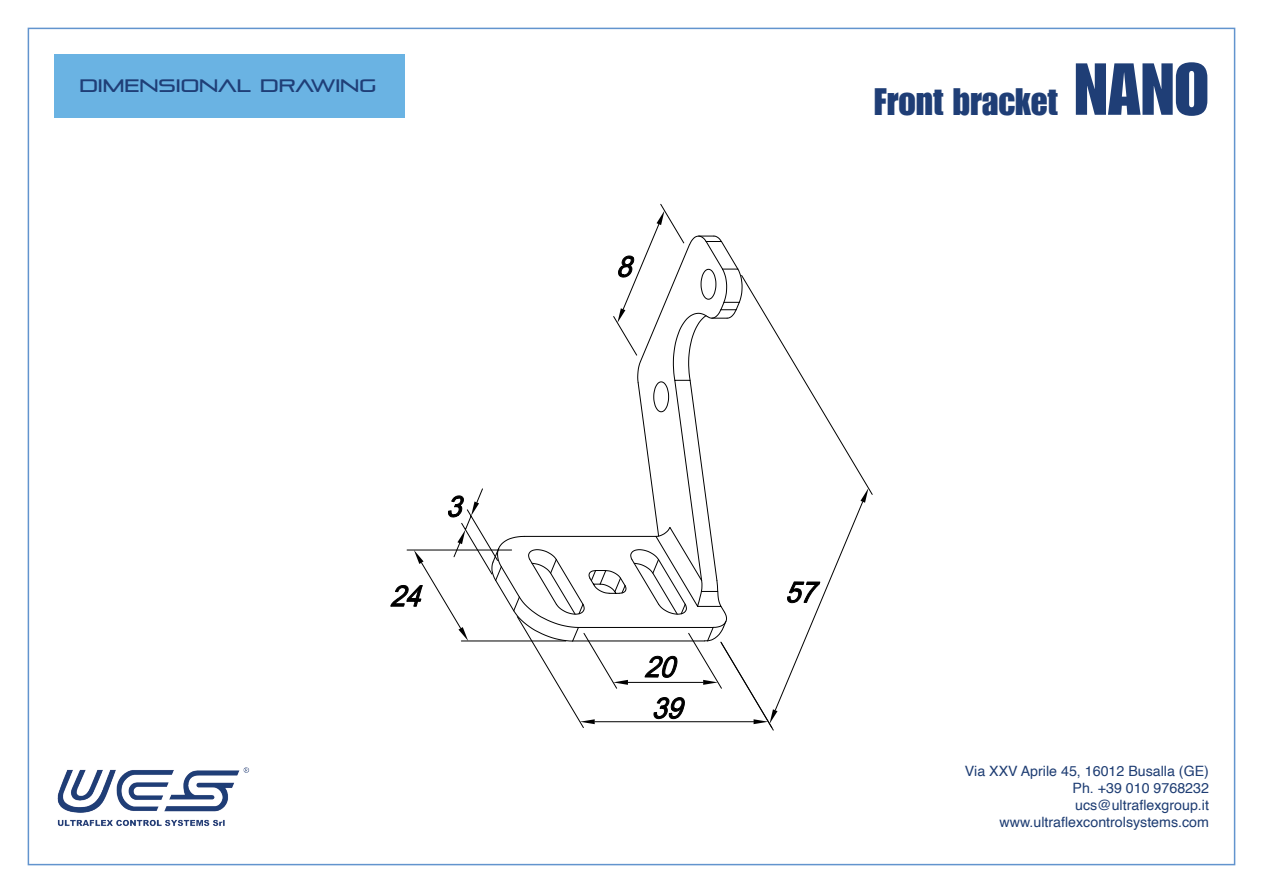
<style>
.page{position:relative;width:1263px;height:893px;background:#fff}
.page>*{position:absolute;margin:0;border:0;box-sizing:border-box;transform-origin:0 0}
.t1{font:72px "Impact";color:#1f3e76}
.t2{font:37.5px "Impact";color:#1f3e76}
.t3{font:18px "Pirulen Rg";color:#1f3e77}
.t4{font:14.25px "Helvetica";color:#1e3d73}
</style>
<div class="page">
<div style="left:54px;top:54px;width:350px;height:64px;background:#6ab3e3"></div>
<img style="left:57px;top:767px;width:193px;height:59px">
<svg style="left:771px;top:334px;width:102px;height:397px"></svg>
<svg style="left:860px;top:488px;width:8px;height:15px"></svg>
<svg style="left:785px;top:582px;width:35px;height:21px"></svg>
<svg style="left:390px;top:204px;width:387px;height:524px"></svg>
<p class="t3" style="left:79px;top:75px;width:298px">DIMENSIONAL DRAWING</p>
<p class="t2" style="left:874px;top:79px;width:185px">Front bracket</p>
<p class="t1" style="left:1074px;top:47px;width:136px">NANO</p>
<p class="t4" style="left:965px;top:760px;width:245px">Via XXV Aprile 45, 16012 Busalla (GE)</p>
<p class="t4" style="left:1072px;top:777px;width:138px">Ph. +39 010 9768232</p>
<p class="t4" style="left:1075px;top:794px;width:135px">ucs@ultraflexgroup.it</p>
<p class="t4" style="left:999px;top:811px;width:211px">www.ultraflexcontrolsystems.com</p>
</div>
